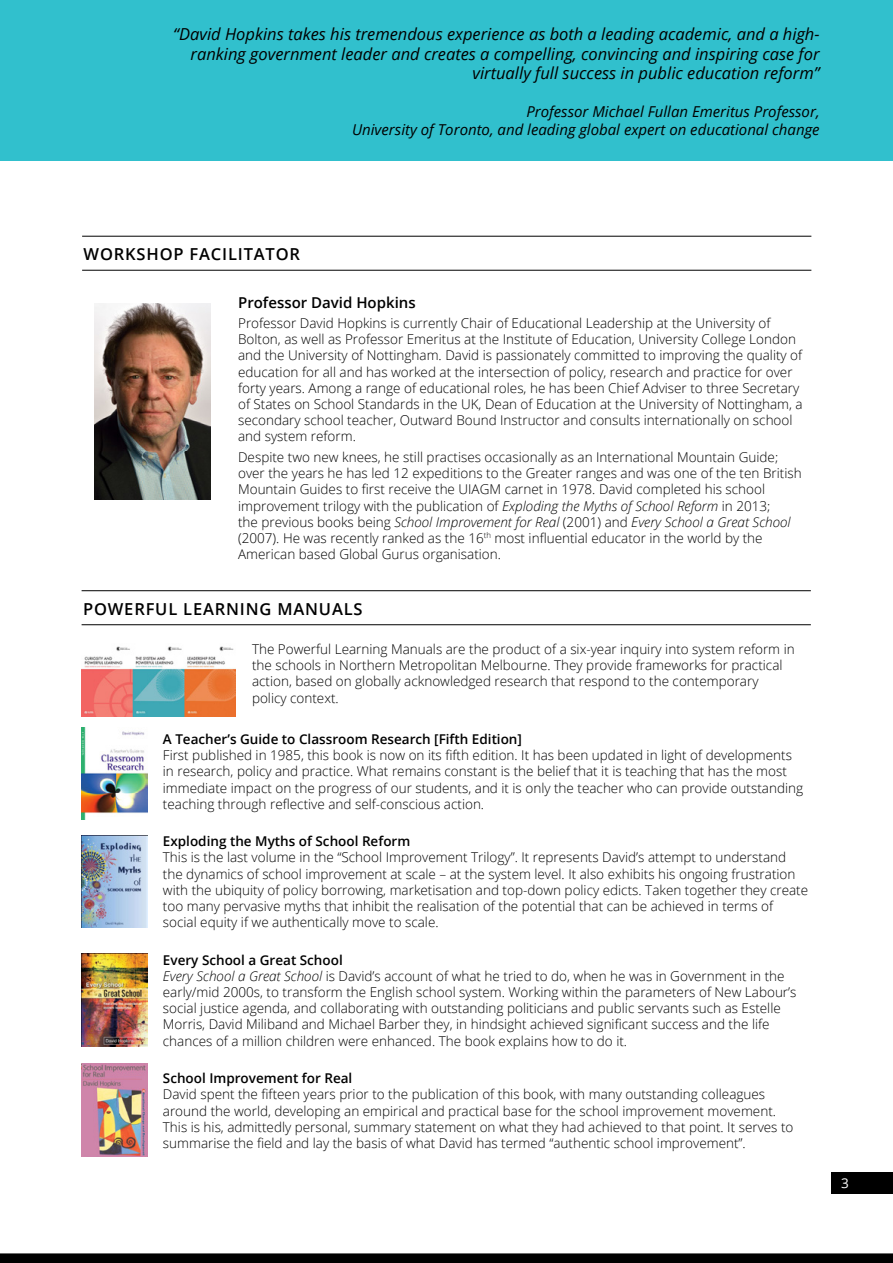
<style>
.page{position:relative;width:893px;height:1263px;background:#fff}
.page>*{position:absolute;margin:0;border:0;box-sizing:border-box;transform-origin:0 0}
.t1{font:italic 16.5px/19.8px "Open Sans";color:#000;text-align:right}
.t2{font:600 16.5px "Open Sans";letter-spacing:.05em;color:#000}
.t3{font:italic 15px/18px "Open Sans";color:#000;text-align:right}
.t4{font:600 15px "Open Sans";color:#000}
.t5{font:300 13.5px/16.2px "Open Sans";color:#000}
.t6{font:600 13.5px "Open Sans";color:#000}
.t7{font:13.5px "Open Sans";color:#fff}
.s1{font-style:italic}
.s2{font-weight:600}
</style>
<div class="page">
<div style="left:0;top:0;width:893px;height:161px;background:#31c0cd"></div>
<div style="left:831px;top:1171px;width:62px;height:22px;background:#000"></div>
<svg style="left:0;top:1253px;width:893px;height:10px;background:#0a0a0a"></svg>
<hr style="left:82px;top:624px;width:729px;height:1px;background:#000">
<hr style="left:82px;top:590px;width:729px;height:1px;background:#000">
<hr style="left:82px;top:270px;width:729px;height:1px;background:#000">
<hr style="left:82px;top:236px;width:729px;height:1px;background:#000">
<img style="left:95px;top:303px;width:115px;height:196px">
<img style="left:82px;top:727px;width:65px;height:93px">
<img style="left:82px;top:646px;width:154px;height:70px">
<img style="left:82px;top:835px;width:65px;height:93px">
<img style="left:82px;top:953px;width:65px;height:93px">
<img style="left:82px;top:1064px;width:65px;height:93px">
<p class="t1" style="left:173px;top:23px;width:648px">“David Hopkins takes his tremendous experience as both a leading academic, and a high&shy;ranking government leader and creates a compelling, convincing and inspiring case for virtually full success in public education reform”</p>
<p class="t3" style="left:352px;top:102px;width:469px">Professor Michael Fullan Emeritus Professor,<br>University of Toronto, and leading global expert on educational change</p>
<p class="t2" style="left:84px;top:243px;width:218px">WORKSHOP FACILITATOR</p>
<p class="t4" style="left:238px;top:292px;width:179px">Professor David Hopkins</p>
<p class="t5" style="left:238px;top:315px;width:566px">Professor David Hopkins is currently Chair of Educational Leadership at the University of Bolton, as well as Professor Emeritus at the Institute of Education, University College London and the University of Nottingham. David is passionately committed to improving the quality of education for all and has worked at the intersection of policy, research and practice for over forty years. Among a range of educational roles, he has been Chief Adviser to three Secretary of States on School Standards in the UK, Dean of Education at the University of Nottingham, a secondary school teacher, Outward Bound Instructor and consults internationally on school and system reform.</p>
<p class="t5" style="left:238px;top:449px;width:565px">Despite two new knees, he still practises occasionally as an International Mountain Guide; over the years he has led 12 expeditions to the Greater ranges and was one of the ten British Mountain Guides to first receive the UIAGM carnet in 1978. David completed his school improvement trilogy with the publication of <span class="s1">Exploding the Myths of School Reform</span> in 2013;<br>the previous books being <span class="s1">School Improvement for Real</span> (2001) and <span class="s1">Every School a Great School </span>(2007). He was recently ranked as the 16<sup>th</sup> most influential educator in the world by the American based Global Gurus organisation.</p>
<p class="t2" style="left:83px;top:597px;width:281px">POWERFUL LEARNING MANUALS</p>
<p class="t5" style="left:252px;top:640px;width:544px">The Powerful Learning Manuals are the product of a six-year inquiry into system reform in the schools in Northern Metropolitan Melbourne. They provide frameworks for practical action, based on globally acknowledged research that respond to the contemporary policy context.</p>
<p class="t6" style="left:163px;top:730px;width:361px">A Teacher’s Guide to Classroom Research [Fifth Edition]</p>
<p class="t5" style="left:163px;top:747px;width:642px">First published in 1985, this book is now on its fifth edition. It has been updated in light of developments in research, policy and practice. What remains constant is the belief that it is teaching that has the most immediate impact on the progress of our students, and it is only the teacher who can provide outstanding teaching through reflective and self-conscious action.</p>
<p class="t6" style="left:163px;top:832px;width:249px">Exploding the Myths of School Reform</p>
<p class="t5" style="left:163px;top:849px;width:647px">This is the last volume in the “School Improvement Trilogy”. It represents David’s attempt to understand the dynamics of school improvement at scale – at the system level. It also exhibits his ongoing frustration with the ubiquity of policy borrowing, marketisation and top-down policy edicts. Taken together they create too many pervasive myths that inhibit the realisation of the potential that can be achieved in terms of social equity if we authentically move to scale.</p>
<p class="t5" style="left:163px;top:951px;width:635px"><span class="s2">Every School a Great School<br></span><span class="s1">Every School a Great School</span> is David’s account of what he tried to do, when he was in Government in the early/mid 2000s, to transform the English school system. Working within the parameters of New Labour’s social justice agenda, and collaborating with outstanding politicians and public servants such as Estelle Morris, David Miliband and Michael Barber they, in hindsight achieved significant success and the life chances of a million children were enhanced. The book explains how to do it.</p>
<p class="t6" style="left:163px;top:1069px;width:191px">School Improvement for Real</p>
<p class="t5" style="left:163px;top:1086px;width:632px">David spent the fifteen years prior to the publication of this book, with many outstanding colleagues around the world, developing an empirical and practical base for the school improvement movement.<br>This is his, admittedly personal, summary statement on what they had achieved to that point. It serves to summarise the field and lay the basis of what David has termed “authentic school improvement”.</p>
<p class="t7" style="left:841px;top:1174px;width:9px">3</p>
</div>
